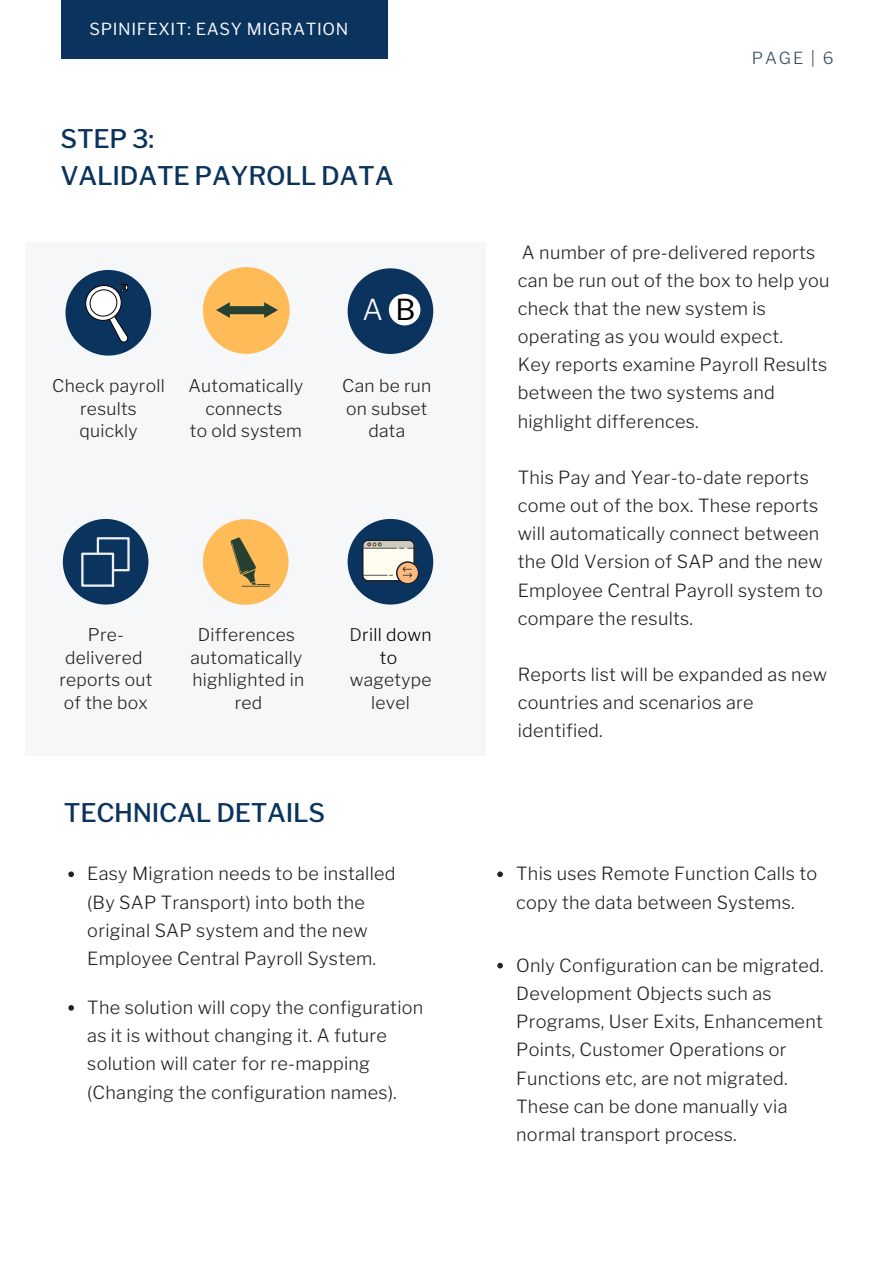
<style>
.page{position:relative;width:894px;height:1264px;background:#fff}
.page>*{position:absolute;margin:0;border:0;box-sizing:border-box;transform-origin:0 0}
.t1{font:300 28.65px "Libre Franklin";color:#fff}
.t2{font:500 25.5px "Libre Franklin";letter-spacing:-.01em;color:#0a335d}
.t3{font:300 18px/28.2px "Libre Franklin";letter-spacing:.015em;color:#222}
.t4{font:300 17.4px/22.5px "Libre Franklin";letter-spacing:.015em;color:#222;text-align:center}
.t5{font:300 17.4px/22.5px "Libre Franklin";letter-spacing:.015em;color:#000;text-align:center}
.t6{font:16.5px "Libre Franklin";letter-spacing:.04em;color:#f6f7f9}
.t7{font:300 16.5px "Libre Franklin";color:#364d62}
.s1{font-weight:400;color:#000}
.s2{color:#222}
</style>
<div class="page">
<div style="left:25px;top:242px;width:461px;height:513px;background:#f6f7f9"></div>
<div style="left:65px;top:270px;width:86px;height:85px;background:#0a335d;border-radius:50%"></div>
<div style="left:203px;top:267px;width:86px;height:87px;background:#ffbb57;border-radius:50%"></div>
<div style="left:63px;top:519px;width:85px;height:85px;background:#0a335d;border-radius:50%"></div>
<div style="left:203px;top:519px;width:85px;height:85px;background:#ffbb57;border-radius:50%"></div>
<div style="left:347px;top:519px;width:86px;height:85px;background:#0a335d;border-radius:50%"></div>
<div style="left:347px;top:268px;width:86px;height:86px;background:#0a335d;border-radius:50%"></div>
<svg style="left:216px;top:302px;width:62px;height:16px"></svg>
<svg style="left:81px;top:537px;width:49px;height:49px"></svg>
<svg style="left:230px;top:537px;width:40px;height:50px"></svg>
<div style="left:389px;top:294px;width:31px;height:31px;background:#fff;border-radius:50%"></div>
<svg style="left:85px;top:282px;width:44px;height:61px"></svg>
<svg style="left:362px;top:539px;width:57px;height:45px;background:#b9b5ab"></svg>
<svg style="left:68px;top:871px;width:6px;height:6px"></svg>
<svg style="left:497px;top:871px;width:6px;height:6px"></svg>
<svg style="left:497px;top:962px;width:6px;height:6px"></svg>
<svg style="left:68px;top:1005px;width:6px;height:5px"></svg>
<div style="left:61px;top:0;width:326px;height:59px;background:#0a335d"></div>
<p class="t6" style="left:89px;top:19px;width:260px">SPINIFEXIT: EASY MIGRATION</p>
<p class="t2" style="left:61px;top:119px;width:95px">STEP 3:</p>
<p class="t2" style="left:61px;top:156px;width:334px">VALIDATE PAYROLL DATA</p>
<p class="t4" style="left:52px;top:375px;width:114px">Check payroll results quickly</p>
<p class="t4" style="left:188px;top:375px;width:116px">Automatically connects</p>
<p class="t4" style="left:190px;top:420px;width:113px">to old system</p>
<p class="t1" style="left:362px;top:292px;width:55px">A <span class="s1">B</span></p>
<p class="t4" style="left:342px;top:375px;width:90px">Can be run on subset data</p>
<p class="t4" style="left:65px;top:623px;width:79px">Pre&shy;delivered</p>
<p class="t4" style="left:59px;top:668px;width:94px;text-align:left">reports out of the box</p>
<p class="t4" style="left:198px;top:623px;width:99px">Differences</p>
<p class="t4" style="left:190px;top:646px;width:113px">automatically</p>
<p class="t4" style="left:192px;top:668px;width:113px">highlighted in red</p>
<p class="t5" style="left:349px;top:623px;width:84px"><span class="s2">D</span>rill down to</p>
<p class="t4" style="left:349px;top:668px;width:83px">wagetype level</p>
<p class="t2" style="left:64px;top:793px;width:263px">TECHNICAL DETAILS</p>
<p class="t7" style="left:751px;top:49px;width:83px">PAGE | 6</p>
<p class="t3" style="left:517px;top:238px;width:313px">A number of pre-delivered reports can be run out of the box to help you check that the new system is operating as you would expect.</p>
<p class="t3" style="left:517px;top:350px;width:311px">Key reports examine Payroll Results between the two systems and highlight differences.</p>
<p class="t3" style="left:517px;top:463px;width:306px">This Pay and Year-to-date reports come out of the box. These reports will automatically connect between the Old Version of SAP and the new<br>Employee Central Payroll system to compare the results.</p>
<p class="t3" style="left:517px;top:660px;width:311px">Reports list will be expanded as new countries and scenarios are identified.</p>
<p class="t3" style="left:87px;top:859px;width:310px">Easy Migration needs to be installed (By SAP Transport) into both the original SAP system and the new Employee Central Payroll System.</p>
<p class="t3" style="left:516px;top:859px;width:302px">This uses Remote Function Calls to copy the data between Systems.</p>
<p class="t3" style="left:516px;top:951px;width:309px">Only Configuration can be migrated.<br>Development Objects such as<br>Programs, User Exits, Enhancement<br>Points, Customer Operations or<br>Functions etc, are not migrated.<br>These can be done manually via normal transport process.</p>
<p class="t3" style="left:87px;top:993px;width:337px">The solution will copy the configuration as it is without changing it. A future solution will cater for re-mapping (Changing the configuration names).</p>
</div>
